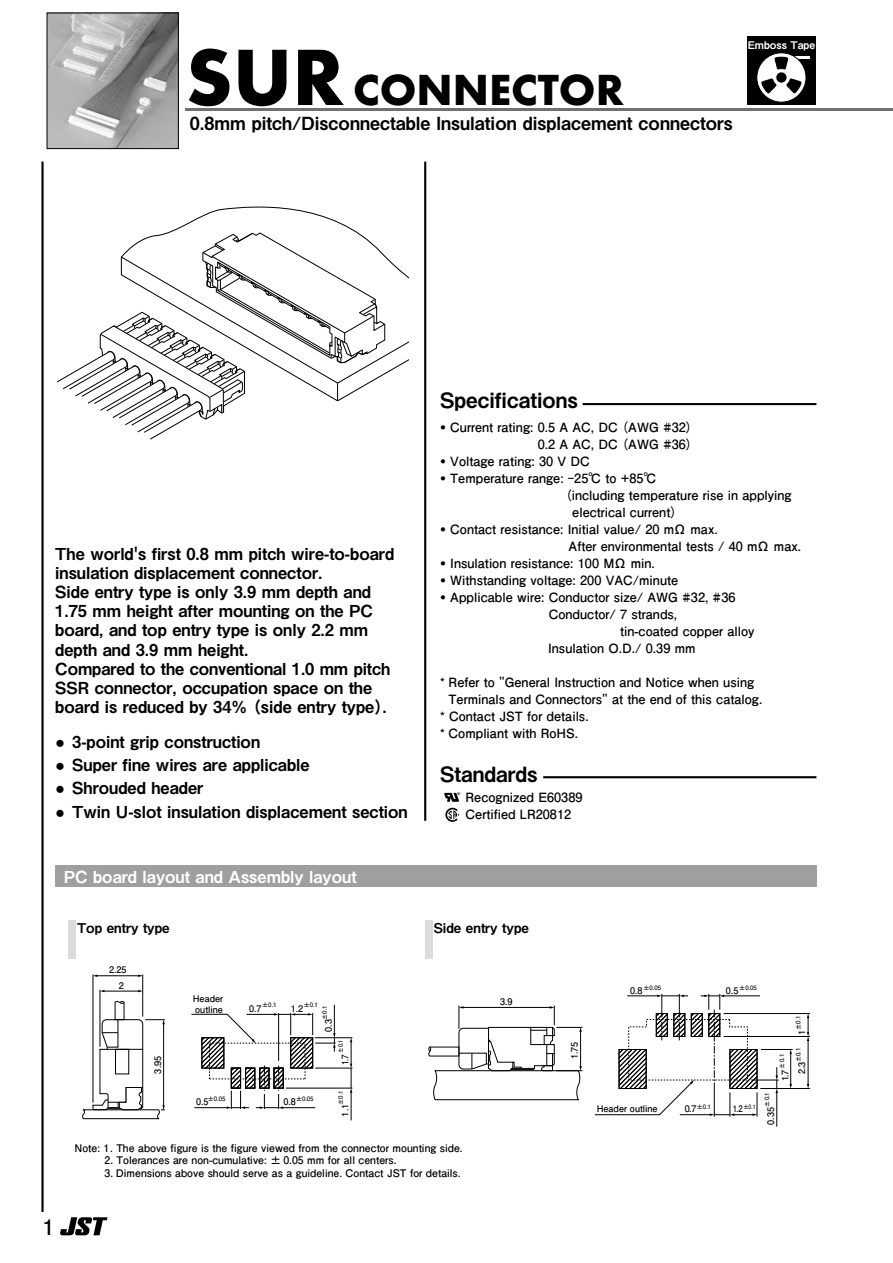
<style>
.page{position:relative;width:893px;height:1263px;background:#fff}
.page>*{position:absolute;margin:0;border:0;box-sizing:border-box;transform-origin:0 0}
.t1{font:700 45.15px "Futura PT";color:#000}
.t2{font:700 21.3px "Futo Go B101 Pr 6 N";color:#000}
.t3{font:21px "Midashi Go Pr 6 N MB31";color:#000}
.t4{font:18.15px "Midashi Go Pr 6 N MB31";color:#000}
.t5{font:16.5px/19.2px "Midashi Go Pr 6 N MB31";color:#000}
.t6{font:16.5px "Midashi Go Pr 6 N MB31";color:#fff}
.t7{font:13.5px "Midashi Go Pr 6 N MB31";color:#000}
.t8{font:700 12.75px/17px "Futo Go B101 Pr 6 N";color:#000}
.t9{font:700 10.5px "Futo Go B101 Pr 6 N";color:#000}
.t10{font:10.5px "Midashi Go Pr 6 N MB31";color:#fff}
.t11{font:700 9.15px/10.9px "Futo Go B101 Pr 6 N";color:#000}
.t12{font:700 9.15px "Futo Go B101 Pr 6 N";color:#000;scale:.85 1}
.t13{font:700 9px "Futo Go B101 Pr 6 N";color:#000}
.t14{font:700 9px "Futo Go B101 Pr 6 N";color:#000;scale:.9 1}
.t15{font:700 6px "Futo Go B101 Pr 6 N";color:#000}
.t16{font:700 6px "Futo Go B101 Pr 6 N";color:#000;scale:.85 1}
.t17{font:700 6px "Futo Go B101 Pr 6 N";color:#000;scale:.9 1}
.t18{font:700 3.75px "Arial";color:#000}
.s1{font-size:82.8px}
.s2{font-family:"Arial";font-weight:700}
.s3{font-family:"Midashi Go Pr 6 N MB31";font-weight:400}
</style>
<div class="page">
<svg style="left:169px;top:206px;width:188px;height:26px"></svg>
<svg style="left:56px;top:232px;width:352px;height:208px"></svg>
<img style="left:49px;top:15px;width:128px;height:132px">
<div style="left:47px;top:13px;width:132px;height:136px;border:1px solid #000"></div>
<hr style="left:41px;top:162px;width:3px;height:1050px;background:#000">
<hr style="left:424px;top:162px;width:2px;height:659px;background:#000">
<hr style="left:185px;top:108px;width:708px;height:3px;background:#707070">
<div style="left:747px;top:37px;width:68px;height:68px;background:#000"></div>
<hr style="left:789px;top:56px;width:21px;height:2px;background:#fff">
<div style="left:757px;top:53px;width:49px;height:49px;background:#fff;border-radius:50%"></div>
<div style="left:756px;top:52px;width:50px;height:51px;border:1px solid #000;border-radius:50%"></div>
<div style="left:776px;top:72px;width:10px;height:11px;background:#000;border-radius:50%"></div>
<svg style="left:775px;top:56px;width:14px;height:14px"></svg>
<svg style="left:761px;top:79px;width:16px;height:14px"></svg>
<svg style="left:786px;top:78px;width:16px;height:16px"></svg>
<svg style="left:60px;top:1217px;width:48px;height:18px"></svg>
<hr style="left:724px;top:1013px;width:86px;height:1px;background:#000">
<hr style="left:761px;top:1049px;width:32px;height:1px;background:#000">
<hr style="left:790px;top:1053px;width:1px;height:32px;background:#000">
<hr style="left:760px;top:1088px;width:50px;height:1px;background:#000">
<hr style="left:724px;top:1036px;width:86px;height:1px;background:#000">
<hr style="left:808px;top:1040px;width:1px;height:45px;background:#000">
<svg style="left:807px;top:1013px;width:2px;height:28px"></svg>
<hr style="left:776px;top:1092px;width:1px;height:34px;background:#000">
<svg style="left:594px;top:994px;width:185px;height:122px"></svg>
<svg style="left:428px;top:1005px;width:154px;height:96px"></svg>
<hr style="left:286px;top:1088px;width:66px;height:1px;background:#000">
<hr style="left:315px;top:1068px;width:37px;height:1px;background:#000">
<hr style="left:315px;top:1037px;width:37px;height:1px;background:#000">
<svg style="left:350px;top:1038px;width:2px;height:82px"></svg>
<svg style="left:191px;top:1005px;width:145px;height:104px"></svg>
<svg style="left:82px;top:1001px;width:83px;height:119px"></svg>
<hr style="left:142px;top:974px;width:1px;height:42px;background:#000">
<hr style="left:93px;top:974px;width:1px;height:129px;background:#000">
<hr style="left:97px;top:975px;width:42px;height:1px;background:#000">
<svg style="left:138px;top:974px;width:5px;height:3px"></svg>
<hr style="left:100px;top:990px;width:1px;height:57px;background:#000">
<hr style="left:104px;top:991px;width:35px;height:1px;background:#000">
<div style="left:425px;top:921px;width:8px;height:38px;background:#dcdcdc"></div>
<div style="left:68px;top:921px;width:8px;height:38px;background:#dcdcdc"></div>
<div style="left:55px;top:865px;width:761px;height:22px;background:#9f9f9f"></div>
<hr style="left:583px;top:403px;width:233px;height:2px;background:#000">
<hr style="left:543px;top:776px;width:273px;height:2px;background:#000">
<svg style="left:445px;top:808px;width:14px;height:14px"></svg>
<svg style="left:444px;top:793px;width:15px;height:9px"></svg>
<h1 class="t1" style="left:185px;top:61px;width:440px"><span class="s1">SUR</span> CONNECTOR</h1>
<h3 class="t4" style="left:190px;top:109px;width:545px">0.8mm pitch/Disconnectable Insulation displacement connectors</h3>
<p class="t10" style="left:748px;top:36px;width:69px">Emboss Tape</p>
<p class="t5" style="left:55px;top:543px;width:340px">The world's first 0.8 mm pitch wire-to-board insulation displacement connector.<br>Side entry type is only 3.9 mm depth and 1.75 mm height after mounting on the PC board, and top entry type is only 2.2 mm depth and 3.9 mm height.<br>Compared to the conventional 1.0 mm pitch SSR connector, occupation space on the board is reduced by 34% (side entry type).</p>
<p class="t5" style="left:55px;top:731px;width:206px"><span class="s2">●</span> 3-point grip construction</p>
<p class="t5" style="left:55px;top:754px;width:256px"><span class="s2">●</span> Super fine wires are applicable</p>
<p class="t5" style="left:55px;top:778px;width:150px"><span class="s2">●</span> Shrouded header</p>
<p class="t5" style="left:55px;top:801px;width:354px"><span class="s2">●</span> Twin U-slot insulation displacement section</p>
<p class="t6" style="left:64px;top:863px;width:294px">PC board layout and Assembly layout</p>
<h3 class="t3" style="left:440px;top:383px;width:139px">Specifications</h3>
<p class="t8" style="left:440px;top:418px;width:254px;text-align:right"><span class="s3">•</span> Current rating: 0.5 A AC, DC (AWG #32)<br>0.2 A AC, DC (AWG #36)</p>
<p class="t8" style="left:440px;top:452px;width:151px"><span class="s3">•</span> Voltage rating: 30 V DC</p>
<p class="t8" style="left:440px;top:469px;width:218px"><span class="s3">•</span> Temperature range: -25℃ to +85℃</p>
<p class="t8" style="left:565px;top:486px;width:228px">(including temperature rise in applying</p>
<p class="t8" style="left:572px;top:503px;width:106px">electrical current)</p>
<p class="t8" style="left:569px;top:520px;width:234px;text-indent:-128px"><span class="s3">•</span> Contact resistance: Initial value/ 20 mΩ max.<br>After environmental tests / 40 mΩ max.</p>
<p class="t8" style="left:440px;top:554px;width:216px"><span class="s3">•</span> Insulation resistance: 100 MΩ min.</p>
<p class="t8" style="left:440px;top:571px;width:240px"><span class="s3">•</span> Withstanding voltage: 200 VAC/minute</p>
<p class="t8" style="left:440px;top:588px;width:297px"><span class="s3">•</span> Applicable wire: Conductor size/ AWG #32, #36</p>
<p class="t8" style="left:549px;top:605px;width:130px">Conductor/ 7 strands,</p>
<p class="t8" style="left:620px;top:622px;width:136px">tin-coated copper alloy</p>
<p class="t8" style="left:548px;top:639px;width:149px">Insulation O.D./ 0.39 mm</p>
<p class="t8" style="left:440px;top:673px;width:316px">* Refer to "General Instruction and Notice when using</p>
<p class="t8" style="left:449px;top:690px;width:315px">Terminals and Connectors" at the end of this catalog.</p>
<p class="t8" style="left:440px;top:707px;width:150px">* Contact JST for details.</p>
<p class="t8" style="left:440px;top:724px;width:140px">* Compliant with RoHS.</p>
<h3 class="t3" style="left:440px;top:757px;width:99px">Standards</h3>
<p class="t8" style="left:466px;top:788px;width:118px">Recognized E60389<br>Certified LR20812</p>
<p class="t18" style="left:457px;top:791px;width:4px">®</p>
<h2 class="t2" style="left:43px;top:1210px;width:13px">1</h2>
<p class="t7" style="left:77px;top:916px;width:94px">Top entry type</p>
<p class="t7" style="left:434px;top:916px;width:97px">Side entry type</p>
<p class="t11" style="left:109px;top:962px;width:19px;line-height:15.3px;text-align:right">2.25<br>2</p>
<p class="t13" style="left:150px;top:1073px;width:19px;rotate:-90deg">3.95</p>
<p class="t11" style="left:193px;top:992px;width:32px">Header outline</p>
<p class="t15" style="left:262px;top:1000px;width:16px">±0.1</p>
<p class="t15" style="left:304px;top:1000px;width:16px">±0.1</p>
<p class="t11" style="left:249px;top:1002px;width:14px">0.7</p>
<p class="t11" style="left:291px;top:1002px;width:14px">1.2</p>
<p class="t15" style="left:320px;top:1020px;width:16px;rotate:-90deg">±0.1</p>
<p class="t13" style="left:321px;top:1032px;width:14px;rotate:-90deg">0.3</p>
<p class="t17" style="left:336px;top:1052px;width:16px;rotate:-90deg">±0.1</p>
<p class="t14" style="left:338px;top:1065px;width:14px;rotate:-90deg">1.7</p>
<p class="t15" style="left:208px;top:1094px;width:19px">±0.05</p>
<p class="t15" style="left:296px;top:1094px;width:19px">±0.05</p>
<p class="t11" style="left:196px;top:1096px;width:14px">0.5</p>
<p class="t11" style="left:284px;top:1096px;width:14px">0.8</p>
<p class="t15" style="left:336px;top:1104px;width:16px;rotate:-90deg">±0.1</p>
<p class="t13" style="left:338px;top:1116px;width:14px;rotate:-90deg">1.1</p>
<p class="t9" style="left:74px;top:1139px;width:390px">Note: 1. The above figure is the figure viewed from the connector mounting side.</p>
<p class="t9" style="left:104px;top:1152px;width:293px">2. Tolerances are non-cumulative: ± 0.05 mm for all centers.</p>
<p class="t9" style="left:105px;top:1165px;width:357px">3. Dimensions above should serve as a guideline. Contact JST for details.</p>
<p class="t11" style="left:500px;top:996px;width:14px">3.9</p>
<p class="t13" style="left:567px;top:1059px;width:19px;rotate:-90deg">1.75</p>
<p class="t15" style="left:644px;top:983px;width:19px">±0.05</p>
<p class="t15" style="left:739px;top:983px;width:19px">±0.05</p>
<p class="t11" style="left:726px;top:985px;width:14px">0.5</p>
<p class="t11" style="left:630px;top:985px;width:14px">0.8</p>
<p class="t15" style="left:793px;top:1030px;width:16px;rotate:-90deg">±0.1</p>
<p class="t13" style="left:794px;top:1035px;width:7px;rotate:-90deg">1</p>
<p class="t13" style="left:794px;top:1074px;width:14px;rotate:-90deg">2.3</p>
<p class="t15" style="left:793px;top:1062px;width:16px;rotate:-90deg">±0.1</p>
<p class="t15" style="left:777px;top:1068px;width:16px;rotate:-90deg">±0.1</p>
<p class="t13" style="left:778px;top:1081px;width:13px;rotate:-90deg">1.7</p>
<p class="t11" style="left:597px;top:1103px;width:63px">Header outline</p>
<p class="t15" style="left:697px;top:1102px;width:16px">±0.1</p>
<p class="t16" style="left:743px;top:1102px;width:16px">±0.1</p>
<p class="t11" style="left:685px;top:1103px;width:13px">0.7</p>
<p class="t12" style="left:733px;top:1102px;width:13px">1.2</p>
<p class="t15" style="left:762px;top:1106px;width:16px;rotate:-90deg">±0.1</p>
<p class="t13" style="left:764px;top:1124px;width:19px;rotate:-90deg">0.35</p>
</div>
